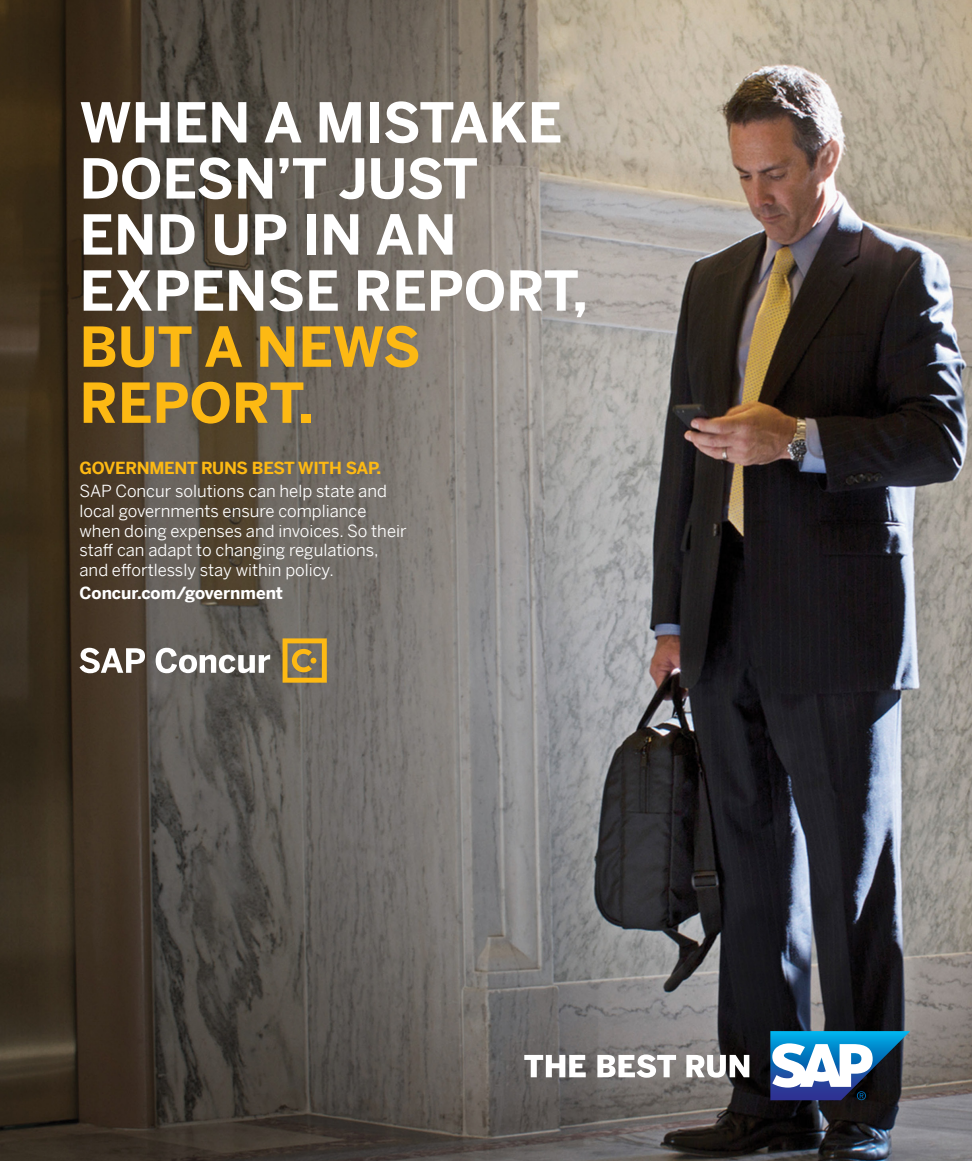
<style>
.page{position:relative;width:972px;height:1161px;background:#fff}
.page>*{position:absolute;margin:0;border:0;box-sizing:border-box;transform-origin:0 0}
.t1{font:700 54.6px/56.1px "Benton Sans";color:#fff}
.t2{font:16.65px/19.6px "Benton Sans";color:#fff}
.t3{font:700 16.65px "Benton Sans";color:#fff}
.s1{color:#fdb913}
.s2{font-weight:700;color:#fdb913}
</style>
<div class="page">
<img style="left:0;top:0;width:972px;height:1161px">
<svg style="left:80px;top:648px;width:190px;height:25px"></svg>
<svg style="left:283px;top:638px;width:44px;height:45px"></svg>
<svg style="left:524px;top:1054px;width:225px;height:24px"></svg>
<svg style="left:770px;top:1031px;width:140px;height:69px"></svg>
<p class="t1" style="left:80px;top:89px;width:510px">WHEN A MISTAKE<br>DOESN’T JUST<br>END UP IN AN<br>EXPENSE REPORT,<br><span class="s1">BUT A NEWS<br>REPORT.</span></p>
<p class="t2" style="left:80px;top:455px;width:309px;line-height:23px"><span class="s2">GOVERNMENT RUNS BEST WITH SAP.<br></span>SAP Concur solutions can help state and</p>
<p class="t2" style="left:80px;top:499px;width:329px">local governments ensure compliance when doing expenses and invoices. So their staff can adapt to changing regulations, and effortlessly stay within policy.</p>
<p class="t3" style="left:80px;top:578px;width:205px">Concur.com/government</p>
</div>
